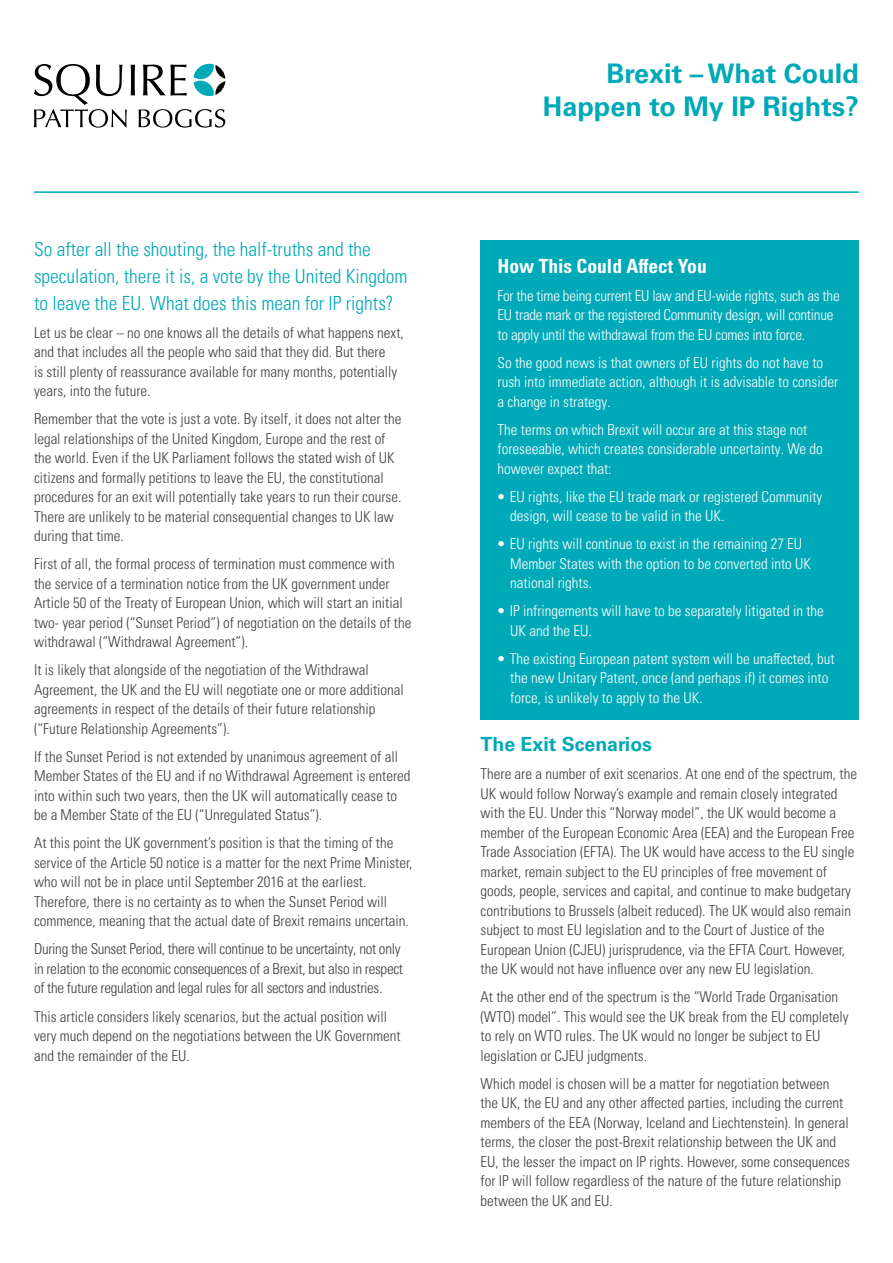
<style>
.page{position:relative;width:893px;height:1263px;background:#fff}
.page>*{position:absolute;margin:0;border:0;box-sizing:border-box;transform-origin:0 0}
.t1{font:700 27px/32.4px "Univers LTCYR 65";color:#00a9b7;text-align:right}
.Body{font:19.5px/27px "Univers LTCYR 47 Light Cond";color:#00a9b7}
.Body-2{font:19.5px "Univers LTCYR 67 Bold Cond";color:#fff}
.Body-3{font:700 19.5px "Univers LTCYR 65";color:#00a9b7}
.Body-4{font:15px/19.5px "Univers LTCYR 47 Light Cond";color:#414042}
.Body-5{font:15px/19.5px "Univers LTCYR 47 Light Cond";color:#fff}
.Body-6{font:15px/19.5px "Univers LTCYR 47 Light Cond";letter-spacing:-.02em;color:#414042}
</style>
<div class="page">
<hr style="left:34px;top:191px;width:825px;height:2px;background:#00a9b7">
<svg style="left:34px;top:64px;width:191px;height:64px"></svg>
<div style="left:480px;top:240px;width:379px;height:480px;background:#00a9b7"></div>
<p class="Body" style="left:34px;top:234px;width:375px">So after all the shouting, the half-truths and the speculation, there it is, a vote by the United Kingdom to leave the EU. What does this mean for IP rights?</p>
<p class="Body-4" style="left:34px;top:322px;width:371px">Let us be clear – no one knows all the details of what happens next, and that includes all the people who said that they did. But there<br>is still plenty of reassurance available for many months, potentially years, into the future.</p>
<p class="Body-4" style="left:34px;top:408px;width:369px">Remember that the vote is just a vote. By itself, it does not alter the legal relationships of the United Kingdom, Europe and the rest of the world. Even if the UK Parliament follows the stated wish of UK citizens and formally petitions to leave the EU, the constitutional procedures for an exit will potentially take years to run their course.<br>There are unlikely to be material consequential changes to UK law during that time.</p>
<p class="Body-4" style="left:34px;top:554px;width:379px">First of all, the formal process of termination must commence with the service of a termination notice from the UK government under Article 50 of the Treaty of European Union, which will start an initial two- year period (“Sunset Period”) of negotiation on the details of the withdrawal (“Withdrawal Agreement”).</p>
<p class="Body-4" style="left:34px;top:660px;width:371px">It is likely that alongside of the negotiation of the Withdrawal Agreement, the UK and the EU will negotiate one or more additional agreements in respect of the details of their future relationship (“Future Relationship Agreements”).</p>
<p class="Body-4" style="left:34px;top:746px;width:378px">If the Sunset Period is not extended by unanimous agreement of all Member States of the EU and if no Withdrawal Agreement is entered into within such two years, then the UK will automatically cease to be a Member State of the EU (“Unregulated Status”).</p>
<p class="Body-4" style="left:34px;top:833px;width:380px">At this point the UK government’s position is that the timing of the service of the Article 50 notice is a matter for the next Prime Minister, who will not be in place until September 2016 at the earliest.<br>Therefore, there is no certainty as to when the Sunset Period will commence, meaning that the actual date of Brexit remains uncertain.</p>
<p class="Body-6" style="left:34px;top:939px;width:371px">During the Sunset Period, there will continue to be uncertainty, not only in relation to the economic consequences of a Brexit, but also in respect of the future regulation and legal rules for all sectors and industries.</p>
<p class="Body-4" style="left:34px;top:1006px;width:368px">This article considers likely scenarios, but the actual position will very much depend on the negotiations between the UK Government and the remainder of the EU.</p>
<p class="t1" style="left:543px;top:56px;width:318px">Brexit – What Could<br>Happen to My IP Rights?</p>
<p class="Body-2" style="left:497px;top:254px;width:211px">How This Could Affect You</p>
<p class="Body-5" style="left:497px;top:285px;width:344px">For the time being current EU law and EU-wide rights, such as the<br>EU trade mark or the registered Community design, will continue to apply until the withdrawal from the EU comes into force.</p>
<p class="Body-5" style="left:497px;top:352px;width:342px">So the good news is that owners of EU rights do not have to rush into immediate action, although it is advisable to consider a change in strategy.</p>
<p class="Body-5" style="left:497px;top:419px;width:327px">The terms on which Brexit will occur are at this stage not foreseeable, which creates considerable uncertainty. We do however expect that:</p>
<p class="Body-5" style="left:510px;top:486px;width:314px;text-indent:-13px">• EU rights, like the EU trade mark or registered Community design, will cease to be valid in the UK.</p>
<p class="Body-5" style="left:510px;top:534px;width:302px;text-indent:-13px">• EU rights will continue to exist in the remaining 27 EU<br>Member States with the option to be converted into UK national rights.</p>
<p class="Body-5" style="left:510px;top:601px;width:315px;text-indent:-13px">• IP infringements will have to be separately litigated in the<br>UK and the EU.</p>
<p class="Body-5" style="left:510px;top:648px;width:326px;text-indent:-13px">• The existing European patent system will be unaffected, but the new Unitary Patent, once (and perhaps if) it comes into force, is unlikely to apply to the UK.</p>
<p class="Body-3" style="left:480px;top:730px;width:173px">The Exit Scenarios</p>
<p class="Body-4" style="left:480px;top:763px;width:378px">There are a number of exit scenarios. At one end of the spectrum, the UK would follow Norway’s example and remain closely integrated with the EU. Under this “Norway model”, the UK would become a member of the European Economic Area (EEA) and the European Free Trade Association (EFTA). The UK would have access to the EU single market, remain subject to the EU principles of free movement of goods, people, services and capital, and continue to make budgetary contributions to Brussels (albeit reduced). The UK would also remain subject to most EU legislation and to the Court of Justice of the European Union (CJEU) jurisprudence, via the EFTA Court. However, the UK would not have influence over any new EU legislation.</p>
<p class="Body-4" style="left:480px;top:986px;width:370px">At the other end of the spectrum is the “World Trade Organisation (WTO) model”. This would see the UK break from the EU completely to rely on WTO rules. The UK would no longer be subject to EU legislation or CJEU judgments.</p>
<p class="Body-4" style="left:480px;top:1073px;width:371px">Which model is chosen will be a matter for negotiation between the UK, the EU and any other affected parties, including the current members of the EEA (Norway, Iceland and Liechtenstein). In general terms, the closer the post-Brexit relationship between the UK and EU, the lesser the impact on IP rights. However, some consequences for IP will follow regardless of the nature of the future relationship between the UK and EU.</p>
</div>
